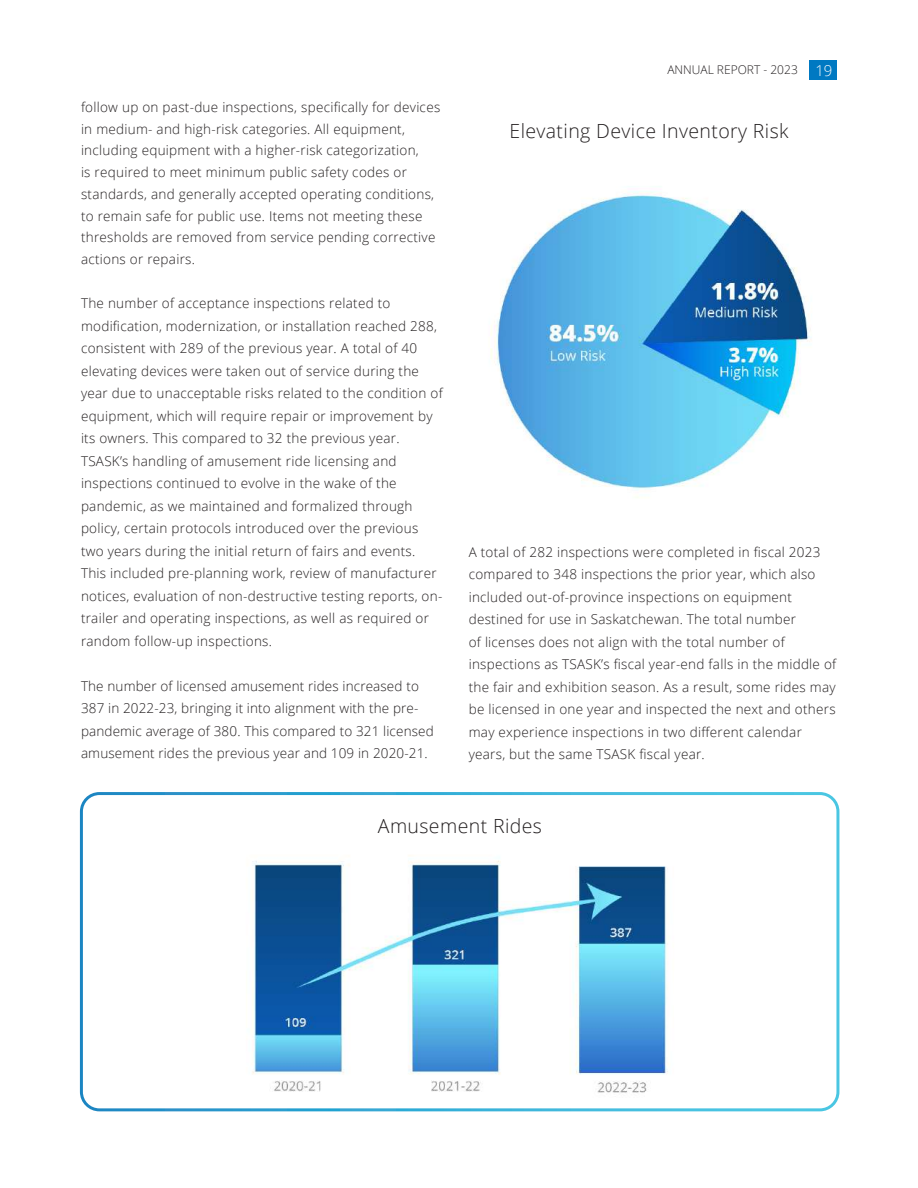
<style>
.page{position:relative;width:918px;height:1188px;background:#fff}
.page>*{position:absolute;margin:0;border:0;box-sizing:border-box;transform-origin:0 0}
.t1{font:300 19.5px "Open Sans";letter-spacing:.02em;color:#231f20}
.t2{font:300 13.5px/22.5px "Open Sans";letter-spacing:.02em;color:#231f20}
.t3{font:300 12px "Open Sans";color:#231f20}
.s1{font-size:15px;color:#fff}
</style>
<div class="page">
<img style="left:490px;top:191px;width:321px;height:307px">
<img style="left:251px;top:855px;width:418px;height:238px">
<div style="left:80px;top:792px;width:759px;height:319px;border:3px solid #fff;border-radius:18px"></div>
<div style="left:810px;top:60px;width:27px;height:20px;background:#0079c2"></div>
<p class="t2" style="left:81px;top:96px;width:361px;line-height:21.8px">follow up on past-due inspections, specifically for devices in medium- and high-risk categories. All equipment, including equipment with a higher-risk categorization,<br>is required to meet minimum public safety codes or standards, and generally accepted operating conditions, to remain safe for public use. Items not meeting these thresholds are removed from service pending corrective actions or repairs.</p>
<p class="t2" style="left:81px;top:292px;width:363px">The number of acceptance inspections related to modification, modernization, or installation reached 288, consistent with 289 of the previous year. A total of 40 elevating devices were taken out of service during the year due to unacceptable risks related to the condition of equipment, which will require repair or improvement by its owners. This compared to 32 the previous year.<br>TSASK’s handling of amusement ride licensing and inspections continued to evolve in the wake of the pandemic, as we maintained and formalized through policy, certain protocols introduced over the previous two years during the initial return of fairs and events.<br>This included pre-planning work, review of manufacturer notices, evaluation of non-destructive testing reports, on&shy;trailer and operating inspections, as well as required or random follow-up inspections.</p>
<p class="t2" style="left:81px;top:674px;width:354px">The number of licensed amusement rides increased to 387 in 2022-23, bringing it into alignment with the pre&shy;pandemic average of 380. This compared to 321 licensed amusement rides the previous year and 109 in 2020-21.</p>
<p class="t3" style="left:667px;top:61px;width:167px">ANNUAL REPORT - 2023 <span class="s1">19</span></p>
<h1 class="t1" style="left:510px;top:117px;width:281px">Elevating Device Inventory Risk</h1>
<p class="t2" style="left:469px;top:540px;width:369px">A total of 282 inspections were completed in fiscal 2023 compared to 348 inspections the prior year, which also included out-of-province inspections on equipment destined for use in Saskatchewan. The total number<br>of licenses does not align with the total number of inspections as TSASK’s fiscal year-end falls in the middle of the fair and exhibition season. As a result, some rides may be licensed in one year and inspected the next and others may experience inspections in two different calendar years, but the same TSASK fiscal year.</p>
<h1 class="t1" style="left:378px;top:813px;width:166px">Amusement Rides</h1>
</div>
